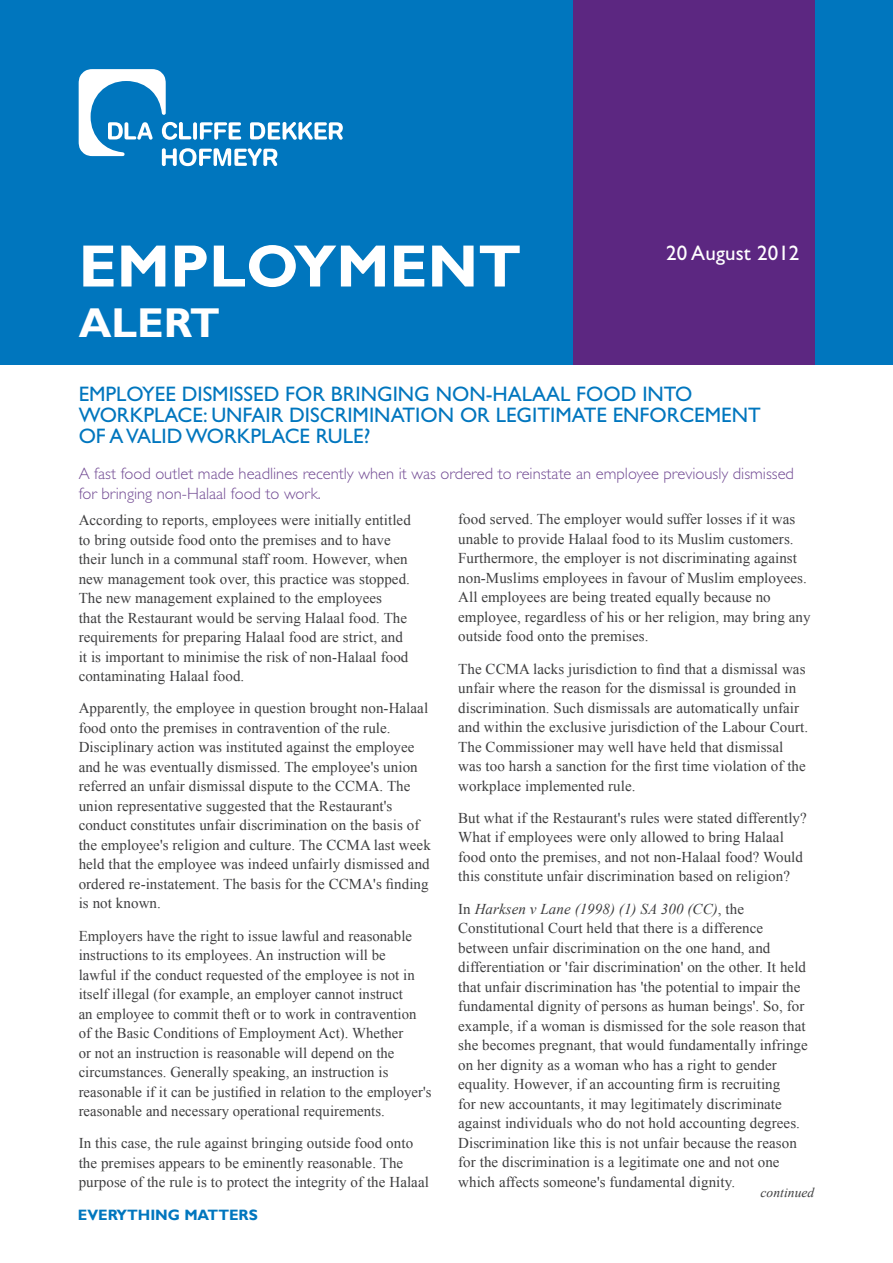
<style>
.page{position:relative;width:893px;height:1263px;background:#fff}
.page>*{position:absolute;margin:0;border:0;box-sizing:border-box;transform-origin:0 0}
.Main_Heading{font:700 60px "Gill Sans Std";color:#fff}
.Sub_Heading{font:700 42px "Gill Sans Std";color:#fff}
.Paragraph_Heading{font:21px/21px "Gill Sans Std";color:#0076be}
.Body_Copy{font:21px "Gill Sans Std";letter-spacing:.005em;color:#fff}
.Intro_Para{font:300 16.5px/19.5px "Gill Sans Std";color:#734c94}
.Body_Copy-2{font:15px/19.5px "Times New Roman";letter-spacing:.005em;color:#3e3e3f}
.t1{font:700 15px "Gill Sans";color:#0076be}
.Body_Copy-3{font:italic 13.5px "Times New Roman";letter-spacing:.005em;color:#3e3e3f}
.s1{font-style:italic}
</style>
<div class="page">
<div style="left:0;top:0;width:893px;height:364px;background:#0076be"></div>
<div style="left:573px;top:0;width:241px;height:364px;background:#5c2781"></div>
<svg style="left:79px;top:69px;width:264px;height:97px"></svg>
<p class="Main_Heading" style="left:79px;top:231px;width:444px">EMPLOYMENT</p>
<p class="Sub_Heading" style="left:79px;top:298px;width:143px">ALERT</p>
<p class="Body_Copy" style="left:666px;top:241px;width:135px">20 August 2012</p>
<p class="Paragraph_Heading" style="left:79px;top:383px;width:684px">EMPLOYEE DISMISSED FOR BRINGING NON-HALAAL FOOD INTO<br>WORKPLACE: UNFAIR DISCRIMINATION OR LEGITIMATE ENFORCEMENT<br>OF A VALID WORKPLACE RULE?</p>
<p class="Intro_Para" style="left:79px;top:464px;width:717px">A fast food outlet made headlines recently when it was ordered to reinstate an employee previously dismissed for bringing non-Halaal food to work.</p>
<p class="Body_Copy-2" style="left:79px;top:510px;width:334px">According to reports, employees were initially entitled to bring outside food onto the premises and to have their lunch in a communal staff room. However, when new management took over, this practice was stopped.<br>The new management explained to the employees<br>that the Restaurant would be serving Halaal food. The requirements for preparing Halaal food are strict, and it is important to minimise the risk of non-Halaal food contaminating Halaal food.</p>
<p class="Body_Copy-2" style="left:79px;top:698px;width:354px">Apparently, the employee in question brought non-Halaal food onto the premises in contravention of the rule.<br>Disciplinary action was instituted against the employee and he was eventually dismissed. The employee's union referred an unfair dismissal dispute to the CCMA. The union representative suggested that the Restaurant's conduct constitutes unfair discrimination on the basis of the employee's religion and culture. The CCMA last week held that the employee was indeed unfairly dismissed and ordered re-instatement. The basis for the CCMA's finding is not known.</p>
<p class="Body_Copy-2" style="left:79px;top:926px;width:354px">Employers have the right to issue lawful and reasonable instructions to its employees. An instruction will be<br>lawful if the conduct requested of the employee is not in itself illegal (for example, an employer cannot instruct<br>an employee to commit theft or to work in contravention of the Basic Conditions of Employment Act). Whether<br>or not an instruction is reasonable will depend on the circumstances. Generally speaking, an instruction is reasonable if it can be justified in relation to the employer's reasonable and necessary operational requirements.</p>
<p class="Body_Copy-2" style="left:79px;top:1133px;width:352px">In this case, the rule against bringing outside food onto the premises appears to be eminently reasonable. The purpose of the rule is to protect the integrity of the Halaal</p>
<p class="t1" style="left:78px;top:1206px;width:181px">EVERYTHING MATTERS</p>
<p class="Body_Copy-2" style="left:458px;top:509px;width:354px">food served. The employer would suffer losses if it was unable to provide Halaal food to its Muslim customers.<br>Furthermore, the employer is not discriminating against non-Muslims employees in favour of Muslim employees.<br>All employees are being treated equally because no employee, regardless of his or her religion, may bring any outside food onto the premises.</p>
<p class="Body_Copy-2" style="left:458px;top:658px;width:351px">The CCMA lacks jurisdiction to find that a dismissal was unfair where the reason for the dismissal is grounded in discrimination. Such dismissals are automatically unfair and within the exclusive jurisdiction of the Labour Court.<br>The Commissioner may well have held that dismissal was too harsh a sanction for the first time violation of the workplace implemented rule.</p>
<p class="Body_Copy-2" style="left:458px;top:808px;width:350px">But what if the Restaurant's rules were stated differently?<br>What if employees were only allowed to bring Halaal food onto the premises, and not non-Halaal food? Would this constitute unfair discrimination based on religion?</p>
<p class="Body_Copy-2" style="left:458px;top:898px;width:351px">In <span class="s1">Harksen v Lane (1998) (1) SA 300 (CC)</span>, the Constitutional Court held that there is a difference between unfair discrimination on the one hand, and differentiation or 'fair discrimination' on the other. It held that unfair discrimination has 'the potential to impair the fundamental dignity of persons as human beings'. So, for example, if a woman is dismissed for the sole reason that she becomes pregnant, that would fundamentally infringe on her dignity as a woman who has a right to gender equality. However, if an accounting firm is recruiting<br>for new accountants, it may legitimately discriminate against individuals who do not hold accounting degrees.<br>Discrimination like this is not unfair because the reason for the discrimination is a legitimate one and not one which affects someone's fundamental dignity.</p>
<p class="Body_Copy-3" style="left:760px;top:1183px;width:55px">continued</p>
</div>
